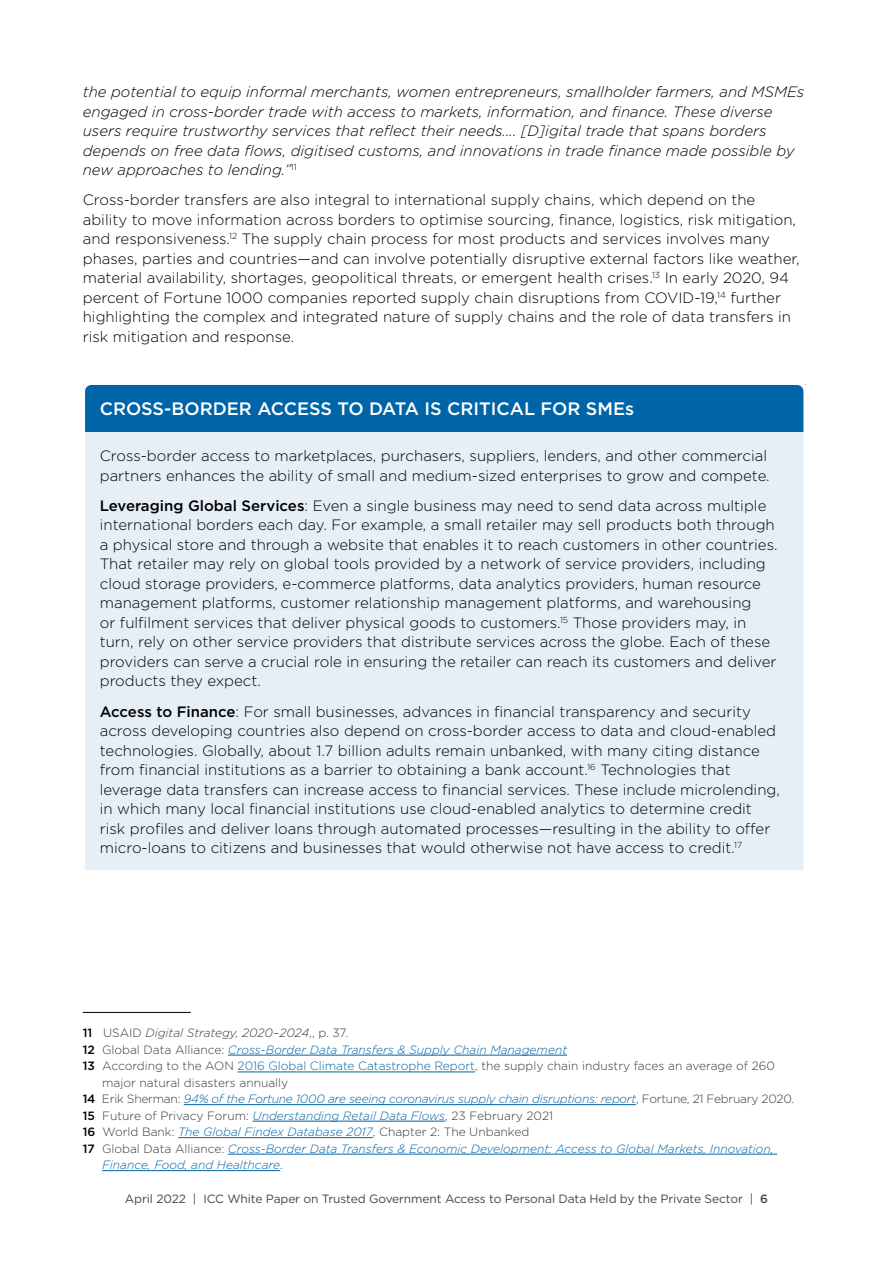
<style>
.page{position:relative;width:893px;height:1263px;background:#fff}
.page>*{position:absolute;margin:0;border:0;box-sizing:border-box;transform-origin:0 0}
.t1{font:500 18px "Gotham";color:#fff}
.t2{font:300 15px/19.5px "Gotham";color:#000}
.t3{font:italic 300 15px/19.5px "Gotham";color:#000}
.t4{font:300 12px "Gotham";color:#363a3c}
.t5{font:italic 300 12px "Gotham";color:#0064a8}
.t6{font:italic 300 12px "Gotham";letter-spacing:-.02em;color:#0064a8}
.t7{font:12px "Gotham";letter-spacing:-.01em;color:#444648}
.t8{font:italic 300 12px "Gotham";color:#363a3c}
.s1{font-weight:500}
.s2{font-weight:500;font-style:normal;color:#000}
.s3{font-style:normal}
.s4{font-style:normal;color:#363a3c}
.s5{font-weight:500;color:#000}
.s6{color:#0064a8}
.s7{font-style:italic;color:#0064a8}
</style>
<div class="page">
<hr style="left:83px;top:1012px;width:108px;height:1px;background:#000">
<hr style="left:228px;top:1055px;width:339px;height:1px;background:#0064a8">
<hr style="left:238px;top:1071px;width:237px;height:1px;background:#0064a8">
<hr style="left:184px;top:1104px;width:452px;height:1px;background:#0064a8">
<hr style="left:253px;top:1121px;width:192px;height:1px;background:#0064a8">
<hr style="left:178px;top:1137px;width:195px;height:1px;background:#0064a8">
<hr style="left:228px;top:1154px;width:549px;height:1px;background:#0064a8">
<hr style="left:102px;top:1170px;width:178px;height:1px;background:#0064a8">
<svg style="left:83px;top:384px;width:723px;height:486px;background:#d0e1ee"></svg>
<p class="t3" style="left:83px;top:82px;width:723px">the potential to equip informal merchants, women entrepreneurs, smallholder farmers, and MSMEs engaged in cross-border trade with access to markets, information, and finance. These diverse users require trustworthy services that reflect their needs.... [D]igital trade that spans borders depends on free data flows, digitised customs, and innovations in trade finance made possible by new approaches to lending.”<sup>11</sup></p>
<p class="t2" style="left:83px;top:190px;width:718px">Cross-border transfers are also integral to international supply chains, which depend on the ability to move information across borders to optimise sourcing, finance, logistics, risk mitigation, and responsiveness.<sup>12</sup> The supply chain process for most products and services involves many phases, parties and countries—and can involve potentially disruptive external factors like weather, material availability, shortages, geopolitical threats, or emergent health crises.<sup>13</sup> In early 2020, 94 percent of Fortune 1000 companies reported supply chain disruptions from COVID-19,<sup>14</sup> further highlighting the complex and integrated nature of supply chains and the role of data transfers in risk mitigation and response.</p>
<p class="t1" style="left:100px;top:397px;width:536px">CROSS-BORDER ACCESS TO DATA IS CRITICAL FOR SMEs</p>
<p class="t2" style="left:100px;top:446px;width:671px">Cross-border access to marketplaces, purchasers, suppliers, lenders, and other commercial partners enhances the ability of small and medium-sized enterprises to grow and compete.</p>
<p class="t2" style="left:100px;top:495px;width:679px"><span class="s1">Leveraging Global Services</span>: Even a single business may need to send data across multiple international borders each day. For example, a small retailer may sell products both through a physical store and through a website that enables it to reach customers in other countries.<br>That retailer may rely on global tools provided by a network of service providers, including cloud storage providers, e-commerce platforms, data analytics providers, human resource management platforms, customer relationship management platforms, and warehousing<br>or fulfilment services that deliver physical goods to customers.<sup>15</sup> Those providers may, in turn, rely on other service providers that distribute services across the globe. Each of these providers can serve a crucial role in ensuring the retailer can reach its customers and deliver products they expect.</p>
<p class="t2" style="left:100px;top:701px;width:682px"><span class="s1">Access to Finance</span>: For small businesses, advances in financial transparency and security across developing countries also depend on cross-border access to data and cloud-enabled technologies. Globally, about 1.7 billion adults remain unbanked, with many citing distance from financial institutions as a barrier to obtaining a bank account.<sup>16</sup> Technologies that leverage data transfers can increase access to financial services. These include microlending, in which many local financial institutions use cloud-enabled analytics to determine credit risk profiles and deliver loans through automated processes—resulting in the ability to offer micro-loans to citizens and businesses that would otherwise not have access to credit.<sup>17</sup></p>
<p class="t8" style="left:83px;top:1025px;width:267px"><span class="s2">11</span> <span class="s3">USAID</span> Digital Strategy, 2020–2024<span class="s3">,, p. 37.</span></p>
<p class="t5" style="left:83px;top:1042px;width:486px"><span class="s2">12</span> <span class="s4">Global Data Alliance:</span> Cross-Border Data Transfers &amp; Supply Chain Management</p>
<p class="t4" style="left:83px;top:1058px;width:694px"><span class="s5">13</span> According to the AON <span class="s6">2016 Global Climate Catastrophe Report</span>, the supply chain industry faces an average of 260</p>
<p class="t4" style="left:102px;top:1075px;width:188px">major natural disasters annually</p>
<p class="t6" style="left:83px;top:1091px;width:713px"><span class="s2">14</span> <span class="s4">Erik Sherman:</span> 94% of the Fortune 1000 are seeing coronavirus supply chain disruptions: report<span class="s4">, Fortune, 21 February 2020.</span></p>
<p class="t4" style="left:83px;top:1108px;width:472px"><span class="s5">15</span> Future of Privacy Forum: <span class="s7">Understanding Retail Data Flows</span>, 23 February 2021</p>
<p class="t4" style="left:83px;top:1124px;width:448px"><span class="s5">16</span> World Bank: <span class="s7">The Global Findex Database 2017</span>, Chapter 2: The Unbanked</p>
<p class="t5" style="left:83px;top:1141px;width:692px"><span class="s2">17</span> <span class="s4">Global Data Alliance:</span> Cross-Border Data Transfers &amp; Economic Development: Access to Global Markets, Innovation,</p>
<p class="t5" style="left:102px;top:1157px;width:182px">Finance, Food, and Healthcare<span class="s4">.</span></p>
<p class="t7" style="left:125px;top:1191px;width:645px">April 2022 | ICC White Paper on Trusted Government Access to Personal Data Held by the Private Sector | <span class="s1">6</span></p>
</div>
